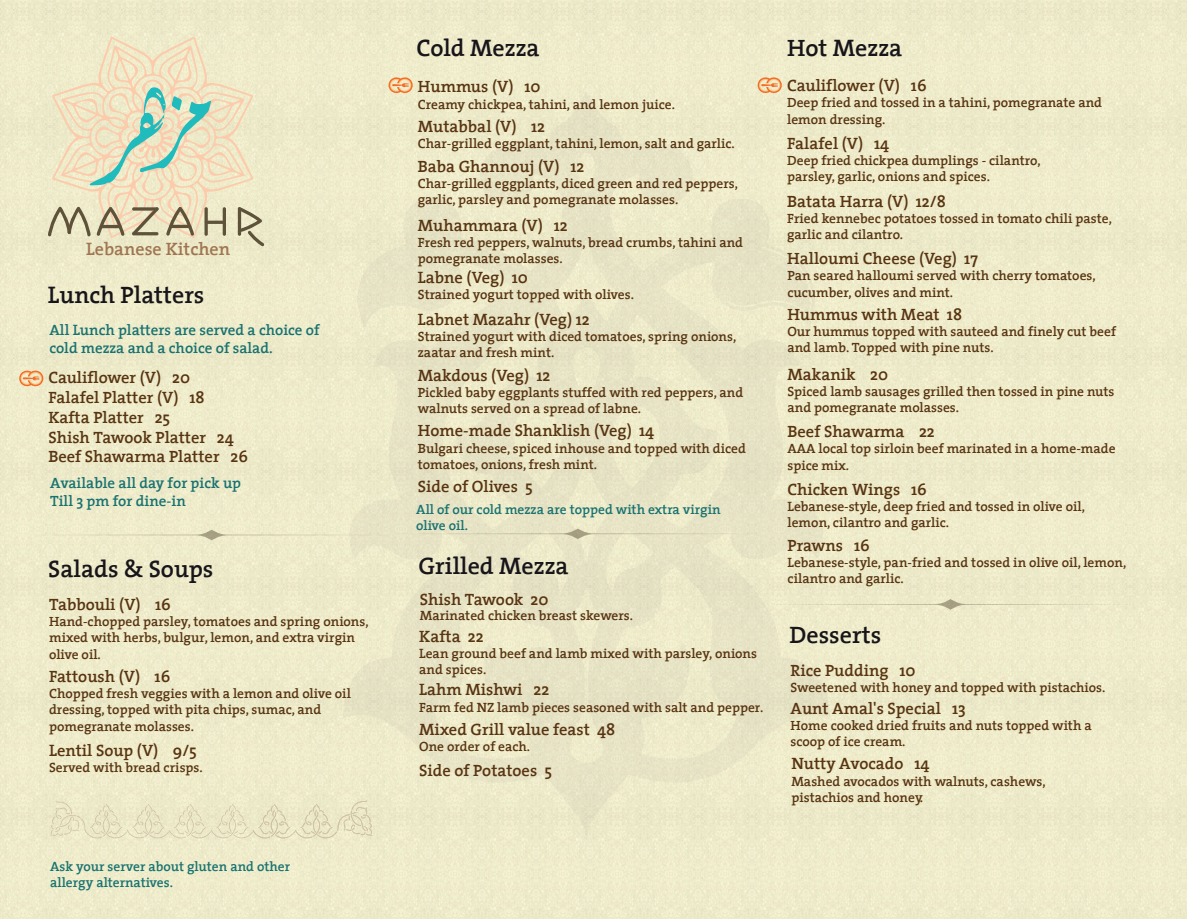
<style>
.page{position:relative;width:1187px;height:919px;background:#fff}
.page>*{position:absolute;margin:0;border:0;box-sizing:border-box;transform-origin:0 0}
.t1{font:600 24px "The Serif 6";color:#18151a}
.t2{font:600 18px "The Serif 6";color:#9f7651}
.t3{font:600 16.5px/19.8px "The Serif 6";color:#583411}
.t4{font:600 15px/18px "The Serif 6";color:#187270}
.t5{font:600 13.5px/16.2px "The Serif 6";color:#583411}
.t6{font:600 13.5px/16.2px "The Serif 6";color:#187270}
</style>
<div class="page">
<div style="left:0;top:1px;width:1186px;height:917px;background:#eeebca"></div>
<svg style="left:343px;top:93px;width:487px;height:742px"></svg>
<svg style="left:551px;top:98px;width:71px;height:71px"></svg>
<svg style="left:609px;top:300px;width:25px;height:36px"></svg>
<svg style="left:612px;top:603px;width:8px;height:2px"></svg>
<svg style="left:360px;top:200px;width:168px;height:120px"></svg>
<svg style="left:645px;top:201px;width:122px;height:99px"></svg>
<svg style="left:538px;top:300px;width:25px;height:35px"></svg>
<svg style="left:48px;top:37px;width:216px;height:209px"></svg>
<svg style="left:751px;top:599px;width:376px;height:10px"></svg>
<svg style="left:51px;top:800px;width:321px;height:38px"></svg>
<svg style="left:90px;top:528px;width:671px;height:12px"></svg>
<svg style="left:388px;top:77px;width:25px;height:16px"></svg>
<svg style="left:757px;top:77px;width:24px;height:16px"></svg>
<svg style="left:19px;top:370px;width:24px;height:16px"></svg>
<h2 class="t2" style="left:86px;top:234px;width:146px">Lebanese Kitchen</h2>
<h1 class="t1" style="left:48px;top:274px;width:158px">Lunch Platters</h1>
<p class="t4" style="left:49px;top:321px;width:271px">All Lunch platters are served a choice of cold mezza and a choice of salad.</p>
<p class="t3" style="left:48px;top:367px;width:201px">Cauliflower (V) 20<br>Falafel Platter (V) 18<br>Kafta Platter 25<br>Shish Tawook Platter 24<br>Beef Shawarma Platter 26</p>
<p class="t4" style="left:50px;top:473px;width:192px">Available all day for pick up<br>Till 3 pm for dine-in</p>
<h1 class="t1" style="left:48px;top:548px;width:167px">Salads &amp; Soups</h1>
<p class="t3" style="left:49px;top:594px;width:123px">Tabbouli (V) 16</p>
<p class="t5" style="left:49px;top:613px;width:321px">Hand-chopped parsley, tomatoes and spring onions, mixed with herbs, bulgur, lemon, and extra virgin olive oil.</p>
<p class="t3" style="left:49px;top:666px;width:123px">Fattoush (V) 16</p>
<p class="t5" style="left:49px;top:685px;width:303px">Chopped fresh veggies with a lemon and olive oil dressing, topped with pita chips, sumac, and pomegranate molasses.</p>
<p class="t3" style="left:49px;top:739px;width:149px">Lentil Soup (V) 9/5</p>
<p class="t5" style="left:49px;top:758px;width:155px">Served with bread crisps.</p>
<p class="t6" style="left:50px;top:857px;width:241px">Ask your server about gluten and other allergy alternatives.</p>
<h1 class="t1" style="left:416px;top:28px;width:125px">Cold Mezza</h1>
<p class="t3" style="left:418px;top:76px;width:124px">Hummus (V) 10</p>
<p class="t5" style="left:418px;top:95px;width:259px">Creamy chickpea, tahini, and lemon juice.</p>
<p class="t3" style="left:418px;top:116px;width:129px">Mutabbal (V) 12</p>
<p class="t5" style="left:418px;top:135px;width:318px">Char-grilled eggplant, tahini, lemon, salt and garlic.</p>
<p class="t3" style="left:418px;top:156px;width:168px">Baba Ghannouj (V) 12</p>
<p class="t5" style="left:418px;top:175px;width:321px">Char-grilled eggplants, diced green and red peppers, garlic, parsley and pomegranate molasses.</p>
<p class="t3" style="left:418px;top:215px;width:151px">Muhammara (V) 12</p>
<p class="t5" style="left:418px;top:234px;width:327px">Fresh red peppers, walnuts, bread crumbs, tahini and pomegranate molasses.</p>
<p class="t3" style="left:418px;top:267px;width:112px">Labne (Veg) 10</p>
<p class="t5" style="left:418px;top:286px;width:218px">Strained yogurt topped with olives.</p>
<p class="t3" style="left:418px;top:309px;width:173px">Labnet Mazahr (Veg) 12</p>
<p class="t5" style="left:418px;top:328px;width:320px">Strained yogurt with diced tomatoes, spring onions, zaatar and fresh mint.</p>
<p class="t3" style="left:418px;top:364px;width:134px">Makdous (Veg) 12</p>
<p class="t5" style="left:418px;top:383px;width:327px">Pickled baby eggplants stuffed with red peppers, and walnuts served on a spread of labne.</p>
<p class="t3" style="left:418px;top:420px;width:238px">Home-made Shanklish (Veg) 14</p>
<p class="t5" style="left:418px;top:439px;width:329px">Bulgari cheese, spiced inhouse and topped with diced tomatoes, onions, fresh mint.</p>
<p class="t3" style="left:418px;top:476px;width:116px">Side of Olives 5</p>
<p class="t6" style="left:416px;top:500px;width:306px">All of our cold mezza are topped with extra virgin olive oil.</p>
<h1 class="t1" style="left:418px;top:545px;width:152px">Grilled Mezza</h1>
<p class="t3" style="left:420px;top:589px;width:130px">Shish Tawook 20</p>
<p class="t5" style="left:420px;top:607px;width:215px">Marinated chicken breast skewers.</p>
<p class="t3" style="left:419px;top:625px;width:66px">Kafta 22</p>
<p class="t5" style="left:419px;top:644px;width:339px">Lean ground beef and lamb mixed with parsley, onions and spices.</p>
<p class="t3" style="left:419px;top:679px;width:131px">Lahm Mishwi 22</p>
<p class="t5" style="left:419px;top:698px;width:345px">Farm fed NZ lamb pieces seasoned with salt and pepper.</p>
<p class="t3" style="left:419px;top:718px;width:198px">Mixed Grill value feast 48</p>
<p class="t5" style="left:419px;top:738px;width:112px">One order of each.</p>
<p class="t3" style="left:419px;top:760px;width:134px">Side of Potatoes 5</p>
<h1 class="t1" style="left:787px;top:28px;width:117px">Hot Mezza</h1>
<p class="t3" style="left:787px;top:75px;width:141px">Cauliflower (V) 16</p>
<p class="t5" style="left:787px;top:94px;width:316px">Deep fried and tossed in a tahini, pomegranate and lemon dressing.</p>
<p class="t3" style="left:787px;top:133px;width:104px">Falafel (V) 14</p>
<p class="t5" style="left:787px;top:152px;width:255px">Deep fried chickpea dumplings - cilantro, parsley, garlic, onions and spices.</p>
<p class="t3" style="left:787px;top:190px;width:160px">Batata Harra (V) 12/8</p>
<p class="t5" style="left:787px;top:210px;width:326px">Fried kennebec potatoes tossed in tomato chili paste, garlic and cilantro.</p>
<p class="t3" style="left:787px;top:248px;width:192px">Halloumi Cheese (Veg) 17</p>
<p class="t5" style="left:787px;top:267px;width:310px">Pan seared halloumi served with cherry tomatoes, cucumber, olives and mint.</p>
<p class="t3" style="left:787px;top:304px;width:176px">Hummus with Meat 18</p>
<p class="t5" style="left:787px;top:323px;width:330px">Our hummus topped with sauteed and finely cut beef and lamb. Topped with pine nuts.</p>
<p class="t3" style="left:787px;top:363px;width:102px">Makanik 20</p>
<p class="t5" style="left:787px;top:383px;width:328px">Spiced lamb sausages grilled then tossed in pine nuts and pomegranate molasses.</p>
<p class="t3" style="left:787px;top:421px;width:149px">Beef Shawarma 22</p>
<p class="t5" style="left:787px;top:440px;width:329px">AAA local top sirloin beef marinated in a home-made spice mix.</p>
<p class="t3" style="left:787px;top:479px;width:141px">Chicken Wings 16</p>
<p class="t5" style="left:787px;top:498px;width:299px">Lebanese-style, deep fried and tossed in olive oil, lemon, cilantro and garlic.</p>
<p class="t3" style="left:787px;top:534px;width:84px">Prawns 16</p>
<p class="t5" style="left:787px;top:554px;width:340px">Lebanese-style, pan-fried and tossed in olive oil, lemon, cilantro and garlic.</p>
<h1 class="t1" style="left:789px;top:614px;width:93px">Desserts</h1>
<p class="t3" style="left:790px;top:659px;width:127px">Rice Pudding 10</p>
<p class="t5" style="left:790px;top:679px;width:316px">Sweetened with honey and topped with pistachios.</p>
<p class="t3" style="left:790px;top:697px;width:177px">Aunt Amal's Special 13</p>
<p class="t5" style="left:790px;top:716px;width:303px">Home cooked dried fruits and nuts topped with a scoop of ice cream.</p>
<p class="t3" style="left:791px;top:753px;width:140px">Nutty Avocado 14</p>
<p class="t5" style="left:791px;top:772px;width:256px">Mashed avocados with walnuts, cashews, pistachios and honey.</p>
</div>
